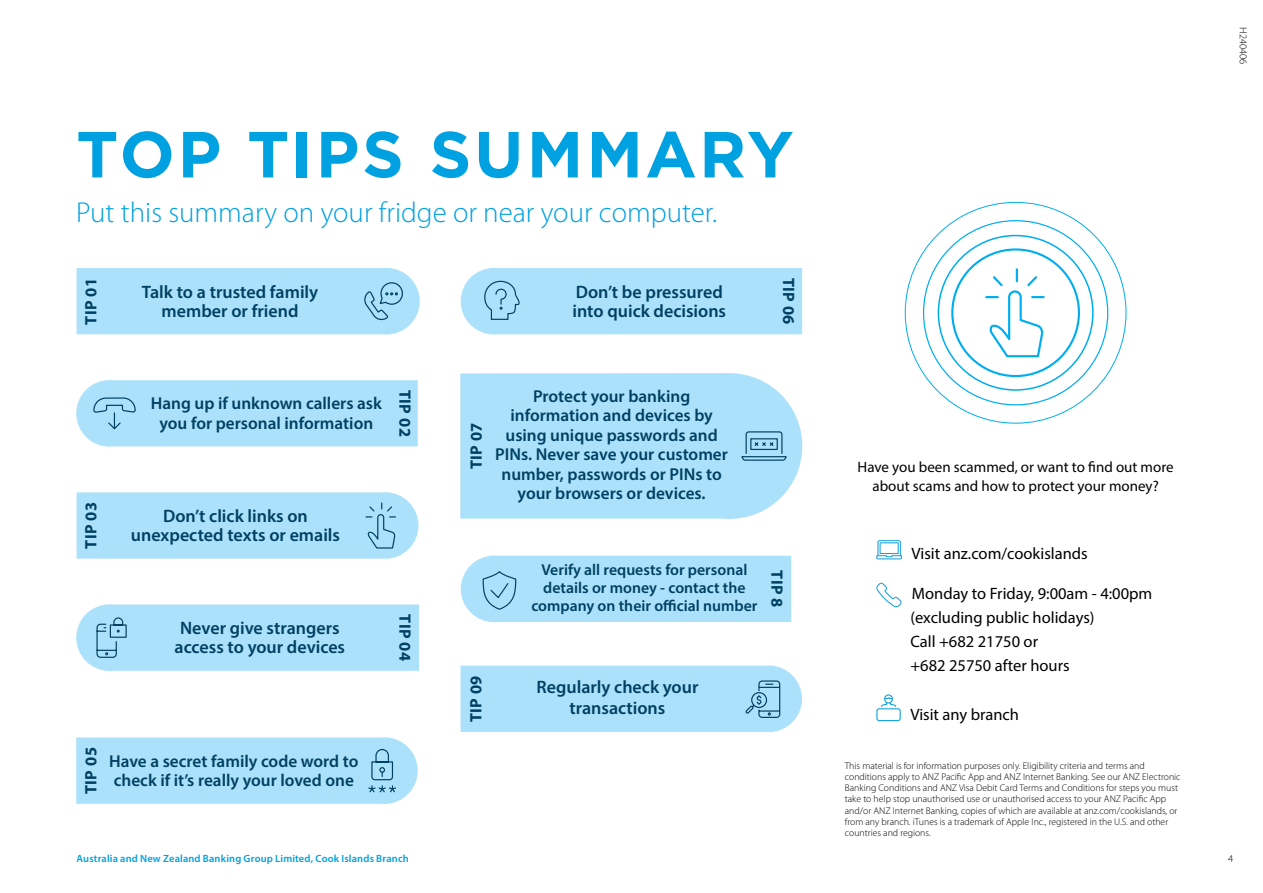
<style>
.page{position:relative;width:1263px;height:893px;background:#fff}
.page>*{position:absolute;margin:0;border:0;box-sizing:border-box;transform-origin:0 0}
.t1{font:700 64.95px "Gotham";letter-spacing:.045em;color:#00a1e0}
.t2{font:300 28.95px "Myriad Pro";color:#00a1e0}
.t3{font:600 18px/19.5px "Myriad Pro";color:#004062;text-align:center}
.t4{font:600 17.25px/19.5px "Myriad Pro";color:#004062;text-align:center}
.t5{font:16.5px/24px "Myriad Pro";color:#000}
.t6{font:700 16.5px "Myriad Pro";letter-spacing:.02em;color:#004062}
.t7{font:600 15.75px/18px "Myriad Pro";color:#004062;text-align:center}
.t8{font:15px/19.5px "Myriad Pro";color:#000;text-align:center}
.t9{font:600 10.5px "Myriad Pro";letter-spacing:.015em;color:#00a1e0}
.t10{font:300 10.5px "Myriad Pro";color:#000}
.t11{font:300 9.75px/11.2px "Myriad Pro";color:#000}
</style>
<div class="page">
<div style="left:77px;top:268px;width:343px;height:66px;background:#abe1fa"></div>
<div style="left:76px;top:380px;width:342px;height:67px;background:#abe1fa"></div>
<div style="left:77px;top:492px;width:341px;height:67px;background:#abe1fa"></div>
<div style="left:76px;top:604px;width:343px;height:67px;background:#abe1fa"></div>
<div style="left:460px;top:373px;width:342px;height:146px;background:#abe1fa"></div>
<svg style="left:741px;top:431px;width:46px;height:30px"></svg>
<div style="left:461px;top:268px;width:341px;height:67px;background:#abe1fa"></div>
<svg style="left:876px;top:540px;width:26px;height:19px"></svg>
<svg style="left:876px;top:582px;width:25px;height:25px"></svg>
<svg style="left:876px;top:694px;width:25px;height:27px"></svg>
<div style="left:461px;top:556px;width:330px;height:66px;background:#abe1fa"></div>
<div style="left:460px;top:665px;width:342px;height:67px;background:#abe1fa"></div>
<svg style="left:985px;top:268px;width:60px;height:90px"></svg>
<div style="left:76px;top:737px;width:342px;height:67px;background:#abe1fa"></div>
<h1 class="t1" style="left:76px;top:111px;width:719px">TOP TIPS SUMMARY</h1>
<h2 class="t2" style="left:76px;top:194px;width:642px">Put this summary on your fridge or near your computer.</h2>
<h3 class="t6" style="left:80px;top:324px;width:48px;rotate:-90deg">TIP 01</h3>
<h3 class="t3" style="left:142px;top:281px;width:178px">Talk to a trusted family member or friend</h3>
<h3 class="t3" style="left:572px;top:281px;width:155px;text-align:left">Don’t be pressured into quick decisions</h3>
<h3 class="t6" style="left:799px;top:278px;width:48px;rotate:90deg">TIP 06</h3>
<h3 class="t4" style="left:151px;top:393px;width:233px">Hang up if unknown callers ask you for personal information</h3>
<h3 class="t6" style="left:416px;top:390px;width:48px;rotate:90deg">TIP 02</h3>
<h3 class="t6" style="left:80px;top:549px;width:48px;rotate:-90deg">TIP 03</h3>
<h3 class="t3" style="left:131px;top:505px;width:211px">Don’t click links on unexpected texts or emails</h3>
<h3 class="t3" style="left:175px;top:618px;width:172px">Never give strangers access to your devices</h3>
<h3 class="t6" style="left:416px;top:614px;width:48px;rotate:90deg">TIP 04</h3>
<h3 class="t6" style="left:80px;top:794px;width:48px;rotate:-90deg">TIP 05</h3>
<h3 class="t4" style="left:109px;top:751px;width:251px;text-align:left">Have a secret family code word to check if it’s really your loved one</h3>
<h3 class="t6" style="left:465px;top:469px;width:48px;rotate:-90deg">TIP 07</h3>
<h3 class="t4" style="left:495px;top:386px;width:234px">Protect your banking information and devices by using unique passwords and<br>PINs. Never save your customer number, passwords or PINs to your browsers or devices.</h3>
<h3 class="t7" style="left:531px;top:561px;width:228px">Verify all requests for personal details or money - contact the company on their official number</h3>
<h3 class="t6" style="left:788px;top:570px;width:39px;rotate:90deg">TIP 8</h3>
<h3 class="t6" style="left:465px;top:722px;width:48px;rotate:-90deg">TIP 09</h3>
<h3 class="t3" style="left:537px;top:676px;width:163px;line-height:20.7px">Regularly check your transactions</h3>
<h3 class="t8" style="left:857px;top:457px;width:318px">Have you been scammed, or want to find out more about scams and how to protect your money?</h3>
<h3 class="t5" style="left:911px;top:542px;width:178px">Visit anz.com/cookislands</h3>
<h3 class="t5" style="left:910px;top:581px;width:243px">Monday to Friday, 9:00am - 4:00pm (excluding public holidays)<br>Call +682 21750 or<br>+682 25750 after hours</h3>
<h3 class="t5" style="left:910px;top:702px;width:110px">Visit any branch</h3>
<p class="t11" style="left:845px;top:759px;width:337px">This material is for information purposes only. Eligibility criteria and terms and conditions apply to ANZ Pacific App and ANZ Internet Banking. See our ANZ Electronic Banking Conditions and ANZ Visa Debit Card Terms and Conditions for steps you must take to help stop unauthorised use or unauthorised access to your ANZ Pacific App and/or ANZ Internet Banking, copies of which are available at anz.com/cookislands, or from any branch. iTunes is a trademark of Apple Inc., registered in the U.S. and other countries and regions.</p>
<p class="t10" style="left:1249px;top:27px;width:39px;rotate:90deg">H240406</p>
<p class="t9" style="left:77px;top:852px;width:334px">Australia and New Zealand Banking Group Limited, Cook Islands Branch</p>
<p class="t10" style="left:1228px;top:852px;width:7px">4</p>
</div>
